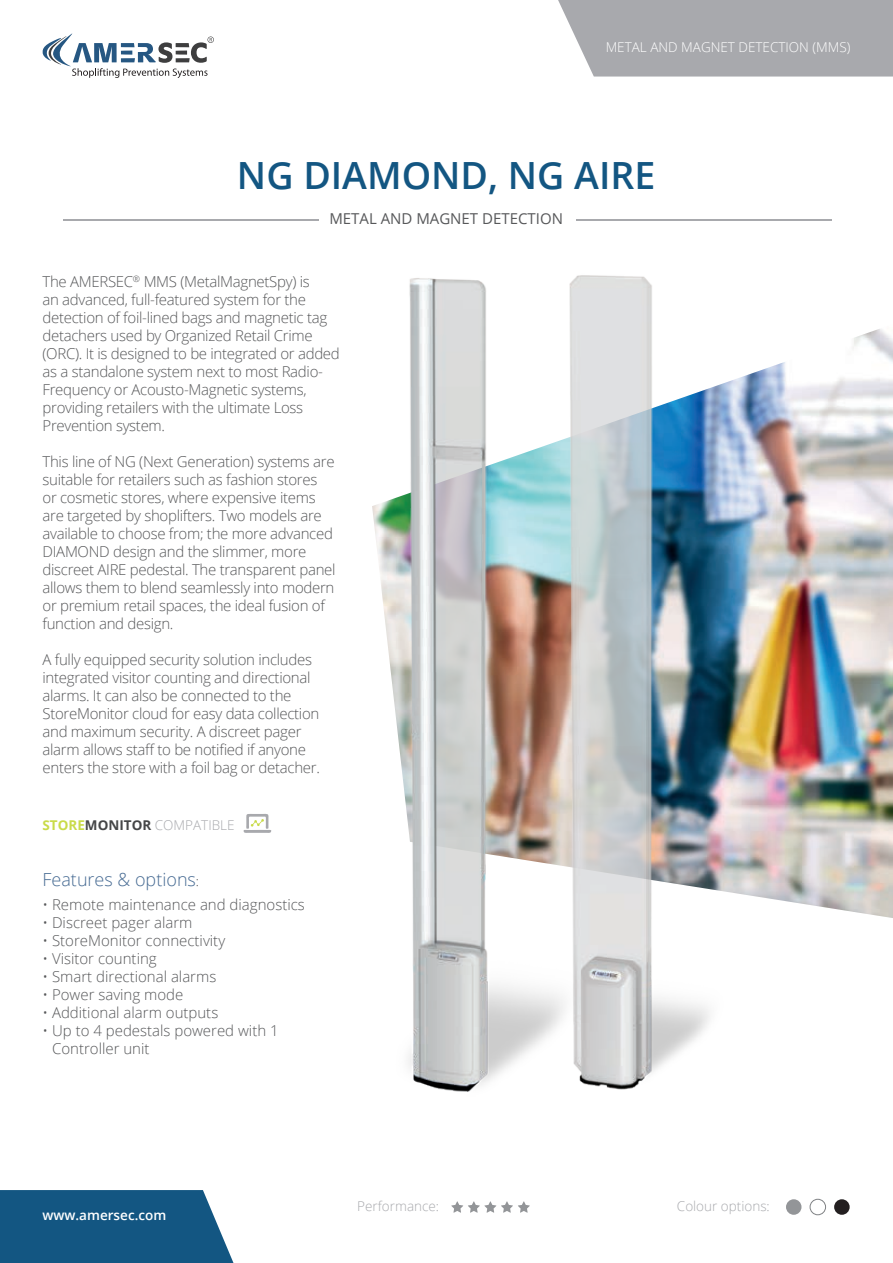
<style>
.page{position:relative;width:893px;height:1263px;background:#fff}
.page>*{position:absolute;margin:0;border:0;box-sizing:border-box;transform-origin:0 0}
.t1{font:600 37.5px "Open Sans";color:#135682}
.t2{font:300 18px "Open Sans";color:#476b93}
.t3{font:300 15px/18px "Open Sans";letter-spacing:-.02em;color:#57585a}
.t4{font:300 15px/18px "Open Sans";color:#57585a}
.t5{font:15px "Open Sans";color:#57585a}
.t6{font:300 13.5px "Open Sans";color:#a8a9ad}
.t7{font:300 13.5px "Open Sans";color:#fff}
.t8{font:600 13.5px "Open Sans";color:#fff}
.s1{font-weight:700;color:#c9db49}
.s2{font-weight:700;color:#454647}
.s3{font-size:13.5px;color:#57585a}
</style>
<div class="page">
<div style="left:558px;top:0;width:335px;height:77px;background:#a8a9ad"></div>
<img style="left:764px;top:329px;width:129px;height:589px">
<svg style="left:42px;top:33px;width:172px;height:45px"></svg>
<svg style="left:0;top:1190px;width:233px;height:73px;background:#22608a"></svg>
<svg style="left:243px;top:814px;width:28px;height:19px"></svg>
<div style="left:786px;top:1199px;width:15px;height:16px;background:#939598;border-radius:50%"></div>
<div style="left:810px;top:1199px;width:16px;height:16px;border:1px solid #808285;border-radius:50%"></div>
<div style="left:834px;top:1199px;width:16px;height:16px;background:#231f20;border-radius:50%"></div>
<svg style="left:451px;top:1201px;width:79px;height:12px"></svg>
<hr style="left:64px;top:219px;width:255px;height:2px;background:#a8a9ad">
<hr style="left:576px;top:219px;width:255px;height:2px;background:#a8a9ad">
<img style="left:372px;top:278px;width:132px;height:814px">
<img style="left:504px;top:275px;width:260px;height:815px">
<p class="t7" style="left:606px;top:38px;width:246px">METAL AND MAGNET DETECTION (MMS)</p>
<h1 class="t1" style="left:237px;top:150px;width:420px">NG DIAMOND, NG AIRE</h1>
<p class="t5" style="left:329px;top:208px;width:235px">METAL AND MAGNET DETECTION</p>
<p class="t3" style="left:43px;top:272px;width:299px">The AMERSEC<sup>®</sup> MMS (MetalMagnetSpy) is<br>an advanced, full-featured system for the detection of foil-lined bags and magnetic tag detachers used by Organized Retail Crime (ORC). It is designed to be integrated or added as a standalone system next to most Radio-Frequency or Acousto-Magnetic systems, providing retailers with the ultimate Loss Prevention system.</p>
<p class="t3" style="left:43px;top:452px;width:295px">This line of NG (Next Generation) systems are suitable for retailers such as fashion stores<br>or cosmetic stores, where expensive items are targeted by shoplifters. Two models are available to choose from; the more advanced DIAMOND design and the slimmer, more discreet AIRE pedestal. The transparent panel allows them to blend seamlessly into modern or premium retail spaces, the ideal fusion of function and design.</p>
<p class="t3" style="left:43px;top:650px;width:279px">A fully equipped security solution includes integrated visitor counting and directional alarms. It can also be connected to the StoreMonitor cloud for easy data collection and maximum security. A discreet pager alarm allows staff to be notified if anyone enters the store with a foil bag or detacher.</p>
<p class="t6" style="left:43px;top:816px;width:194px"><span class="s1">STORE</span><span class="s2">MONITOR</span> COMPATIBLE</p>
<p class="t2" style="left:43px;top:867px;width:158px">Features &amp; options<span class="s3">:</span></p>
<p class="t4" style="left:43px;top:895px;width:264px">• Remote maintenance and diagnostics</p>
<p class="t4" style="left:43px;top:913px;width:151px">• Discreet pager alarm</p>
<p class="t4" style="left:43px;top:931px;width:184px">• StoreMonitor connectivity</p>
<p class="t4" style="left:43px;top:949px;width:116px">• Visitor counting</p>
<p class="t4" style="left:43px;top:967px;width:175px">• Smart directional alarms</p>
<p class="t4" style="left:43px;top:985px;width:142px">• Power saving mode</p>
<p class="t4" style="left:43px;top:1003px;width:177px">• Additional alarm outputs</p>
<p class="t4" style="left:52px;top:1021px;width:228px;text-indent:-10px">• Up to 4 pedestals powered with 1<br>Controller unit</p>
<p class="t8" style="left:43px;top:1205px;width:125px">www.amersec.com</p>
<p class="t6" style="left:357px;top:1197px;width:83px">Performance:</p>
<p class="t6" style="left:677px;top:1197px;width:94px">Colour options:</p>
</div>
